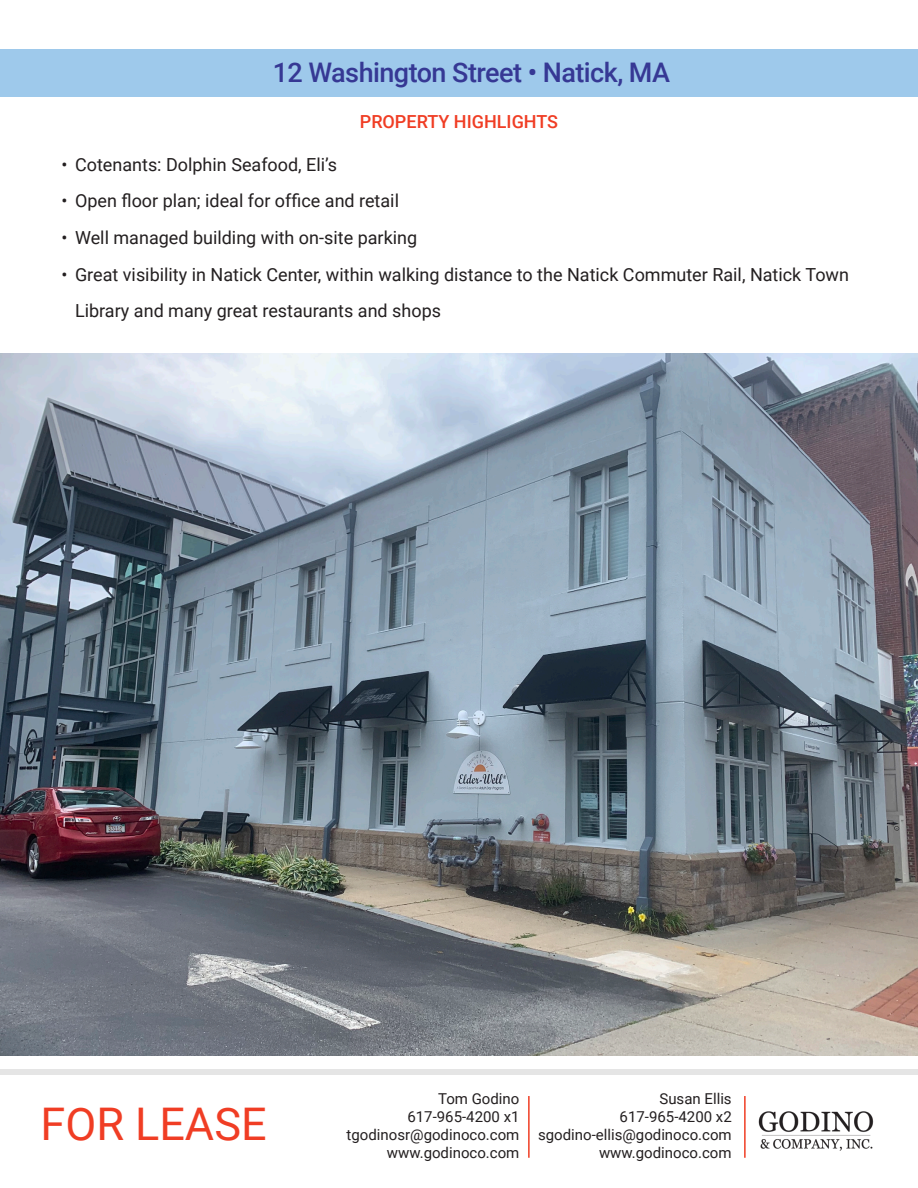
<style>
.page{position:relative;width:918px;height:1188px;background:#fff}
.page>*{position:absolute;margin:0;border:0;box-sizing:border-box;transform-origin:0 0}
.t1{font:45px "Roboto";color:#f03d24}
.t2{font:500 27px "Roboto";letter-spacing:-.02em;color:#363894}
.t3{font:18px/36.6px "Roboto";color:#231f20}
.t4{font:500 18px "Roboto";color:#f03d24}
.t5{font:15px/18px "Roboto";color:#231f20;text-align:right}
</style>
<div class="page">
<div style="left:0;top:1069px;width:918px;height:6px;background:#e5e5e5"></div>
<img style="left:758px;top:1111px;width:116px;height:40px">
<hr style="left:744px;top:1096px;width:2px;height:62px;background:#f03d24">
<hr style="left:528px;top:1096px;width:2px;height:62px;background:#f03d24">
<div style="left:1px;top:49px;width:917px;height:47px;background:#9ec9eb"></div>
<img style="left:0;top:354px;width:918px;height:702px">
<h2 class="t2" style="left:273px;top:54px;width:399px">12 Washington Street • Natick, MA</h2>
<p class="t4" style="left:360px;top:109px;width:200px">PROPERTY HIGHLIGHTS</p>
<p class="t3" style="left:62px;top:145px;width:277px">• Cotenants: Dolphin Seafood, Eli’s</p>
<p class="t3" style="left:62px;top:182px;width:339px">• Open floor plan; ideal for office and retail</p>
<p class="t3" style="left:62px;top:219px;width:357px">• Well managed building with on-site parking</p>
<p class="t3" style="left:75px;top:255px;width:775px;text-indent:-14px">• Great visibility in Natick Center, within walking distance to the Natick Commuter Rail, Natick Town<br>Library and many great restaurants and shops</p>
<h1 class="t1" style="left:40px;top:1093px;width:228px">FOR LEASE</h1>
<p class="t5" style="left:347px;top:1090px;width:174px">Tom Godino<br>617-965-4200 x1 tgodinosr@godinoco.com www.godinoco.com</p>
<p class="t5" style="left:538px;top:1090px;width:195px">Susan Ellis<br>617-965-4200 x2 sgodino-ellis@godinoco.com www.godinoco.com</p>
</div>
